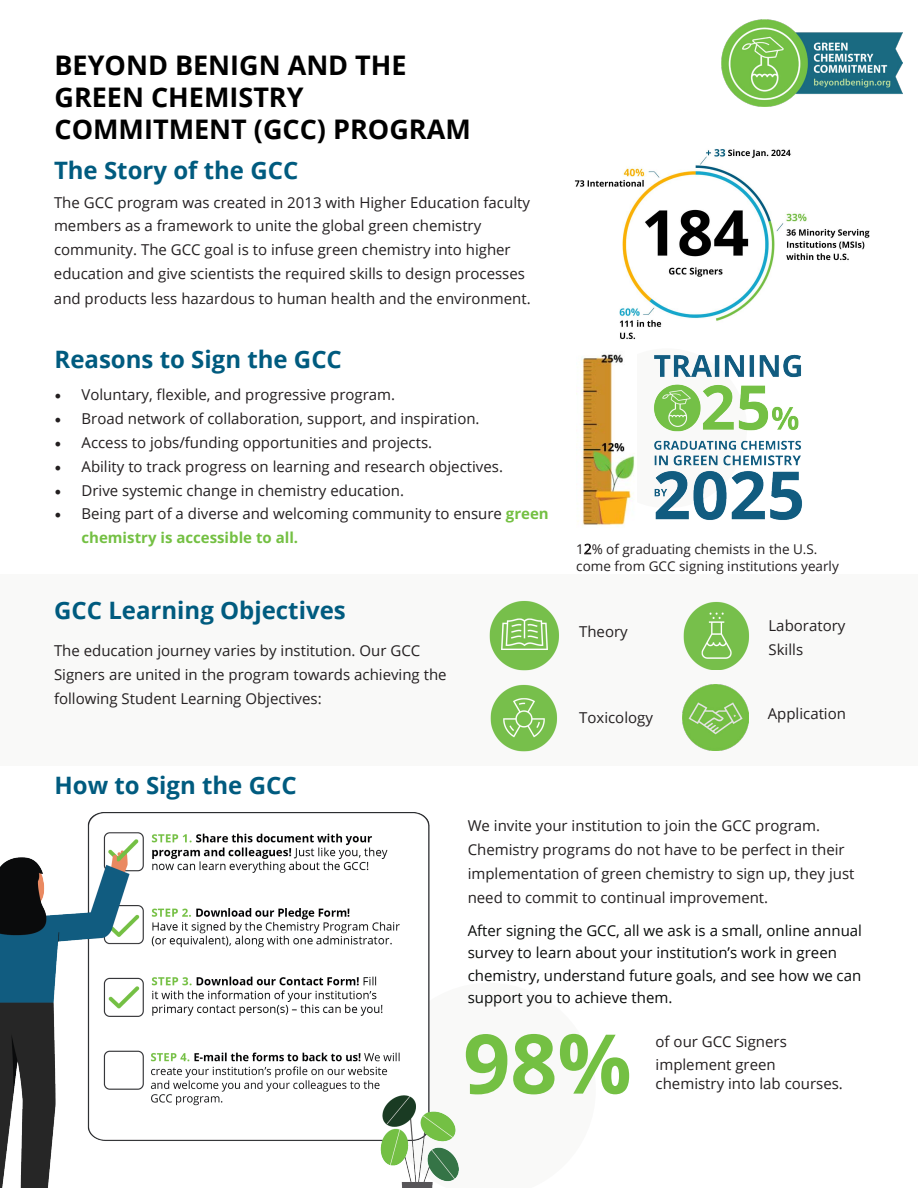
<style>
.page{position:relative;width:918px;height:1188px;background:#fff}
.page>*{position:absolute;margin:0;border:0;box-sizing:border-box;transform-origin:0 0}
.t1{font:700 82.5px "Open Sans";color:#74c043}
.t2{font:700 27px/32.4px "Open Sans";color:#000}
.t3{font:700 24px "Open Sans";color:#005b7f}
.t4{font:15px/24px "Open Sans";color:#231f20}
.t5{font:15px/22.5px "Open Sans";color:#0a0c0b}
.t6{font:13.5px/17.4px "Open Sans";color:#231f20}
.s1{font-style:inherit}
.s2{font-family:"Minion Pro";font-size:18px}
.s3{font-weight:700;color:#74c043}
.s4{font-weight:300}
.s5{color:#231f20}
</style>
<div class="page">
<div style="left:0;top:574px;width:918px;height:192px;background:#f9f9f8"></div>
<div style="left:587px;top:348px;width:160px;height:160px;background:#f9f9f8;border-radius:50%"></div>
<img style="left:682px;top:685px;width:67px;height:66px">
<img style="left:683px;top:602px;width:66px;height:68px">
<img style="left:490px;top:601px;width:69px;height:69px">
<img style="left:490px;top:684px;width:67px;height:67px">
<img style="left:721px;top:20px;width:181px;height:86px">
<img style="left:0;top:813px;width:459px;height:375px">
<img style="left:576px;top:354px;width:59px;height:171px">
<img style="left:654px;top:354px;width:148px;height:166px">
<img style="left:575px;top:149px;width:295px;height:191px">
<p class="t2" style="left:55px;top:48px;width:418px">BEYOND BENIGN AND THE<br>GREEN CHEMISTRY<br>COMMITMENT (GCC) PROGRAM</p>
<p class="t3" style="left:54px;top:153px;width:246px">The Story of the GCC</p>
<p class="t4" style="left:54px;top:190px;width:478px">The GCC program was created in 2013 with Higher Education faculty members as a framework to unite the global <span class="s1">g</span>reen <span class="s1">c</span>hemistry community. The GCC goal is to infuse <span class="s1">g</span>reen <span class="s1">c</span>hemistry into <span class="s1">h</span>igher <span class="s1">e</span>ducation and give scientists the required skills to design processes and products less hazardous to human health and the environment.</p>
<p class="t3" style="left:55px;top:343px;width:289px">Reasons to Sign the GCC</p>
<p class="t4" style="left:55px;top:382px;width:342px"><span class="s2">•</span> Voluntary, flexible, and progressive program.</p>
<p class="t4" style="left:55px;top:406px;width:427px"><span class="s2">•</span> Broad network of collaboration, support, and inspiration.</p>
<p class="t4" style="left:55px;top:430px;width:379px"><span class="s2">•</span> Access to jobs/funding opportunities and projects.</p>
<p class="t4" style="left:55px;top:454px;width:450px"><span class="s2">•</span> Ability to track progress on learning and research objectives.</p>
<p class="t4" style="left:55px;top:478px;width:351px"><span class="s2">•</span> Drive systemic change in chemistry education.</p>
<p class="t4" style="left:82px;top:502px;width:469px;line-height:23.5px;text-indent:-27px"><span class="s2">•</span> Being part of a diverse and welcoming community to ensure <span class="s3">green chemistry is accessible to all.</span></p>
<p class="t3" style="left:54px;top:594px;width:293px">GCC Learning Objectives</p>
<p class="t4" style="left:54px;top:638px;width:394px">The education journey varies by institution. Our GCC<br>Signers are united in the program towards achieving the following Student Learning Objectives:</p>
<p class="t3" style="left:55px;top:768px;width:244px">How to Sign the GCC</p>
<p class="t6" style="left:576px;top:540px;width:264px">1<span class="s4">2</span>% of graduating chemists in the U<span class="s1">.S. </span>come from GCC signing institutions yearly</p>
<p class="t4" style="left:579px;top:619px;width:50px">Theory</p>
<p class="t4" style="left:579px;top:705px;width:75px">Toxicology</p>
<p class="t4" style="left:769px;top:613px;width:78px">Laboratory<br>Skills</p>
<p class="t4" style="left:768px;top:701px;width:80px">Application</p>
<p class="t4" style="left:468px;top:814px;width:388px;line-height:23.5px">We invite your institution to join the GCC program.<br>Chemistry programs do not have to be perfect in their implementation of <span class="s1">g</span>reen <span class="s1">c</span>hemistry to sign up, they just</p>
<p class="t5" style="left:468px;top:881px;width:396px;line-height:32.4px"><span class="s5">need to commit to continual improvement.<br></span>After signing the GCC, all we ask is a small, online annual</p>
<p class="t5" style="left:468px;top:941px;width:395px">survey to learn about your institution’s work in <span class="s1">g</span>reen <span class="s1">c</span>hemistry, understand future goals, and see how we can support you to achieve them.</p>
<p class="t1" style="left:463px;top:1005px;width:170px">98%</p>
<p class="t4" style="left:656px;top:1030px;width:133px;line-height:22.6px">of our GCC Signers implement <span class="s1">g</span>reen</p>
<p class="t4" style="left:656px;top:1071px;width:189px"><span class="s1">c</span>hemistry into lab courses.</p>
</div>
